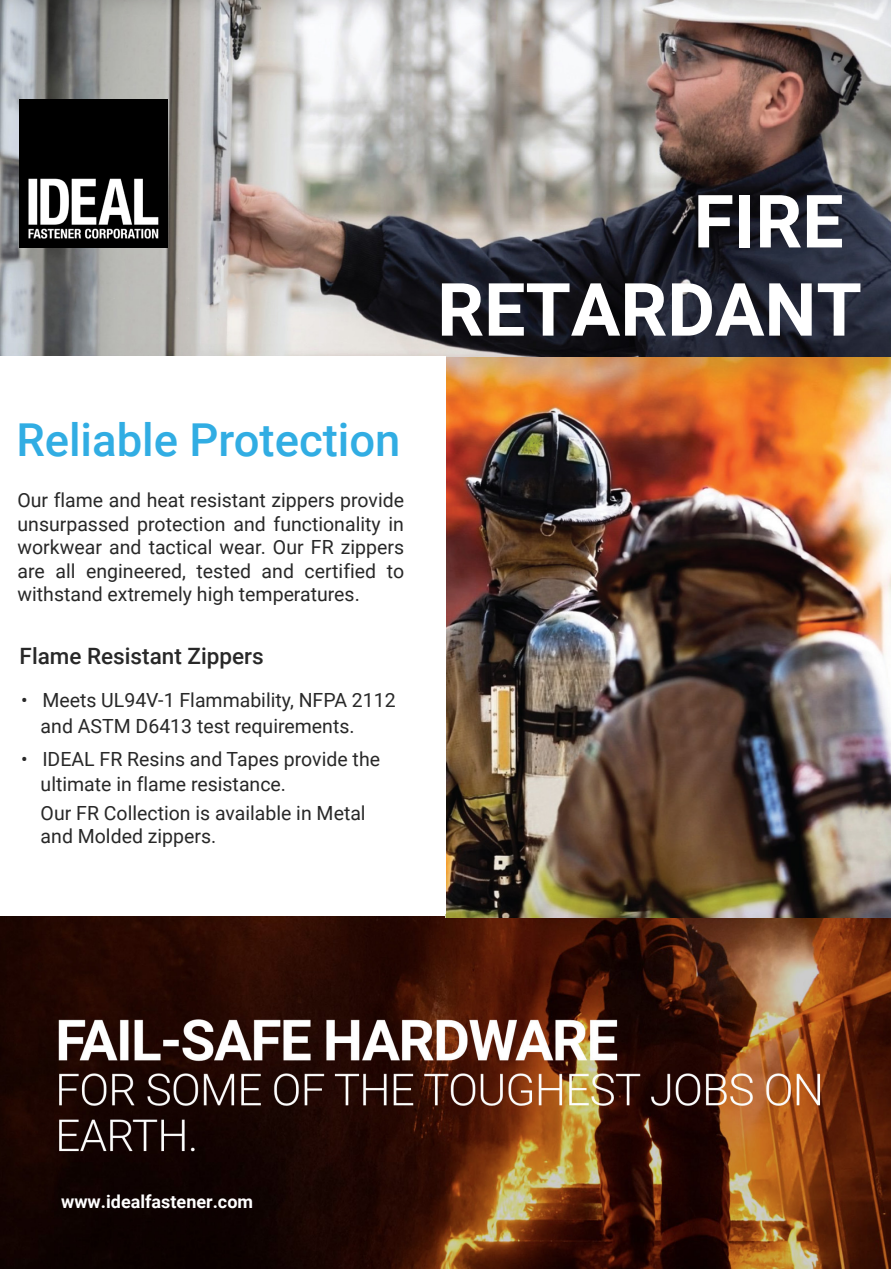
<style>
.page{position:relative;width:891px;height:1269px;background:#fff}
.page>*{position:absolute;margin:0;border:0;box-sizing:border-box;transform-origin:0 0}
.t1{font:700 73.5px/88.2px "Roboto";color:#fff;text-align:right}
.t2{font:500 45.45px "Roboto";color:#31ade3}
.t3{font:500 22.5px "Roboto";color:#282828}
.t4{font:19.5px/23.4px "Roboto";color:#282828}
.t5{font:700 18px "Roboto";color:#fff}
</style>
<div class="page">
<img style="left:0;top:917px;width:891px;height:352px">
<img style="left:445px;top:357px;width:446px;height:561px">
<img style="left:0;top:0;width:891px;height:357px">
<div style="left:0;top:357px;width:446px;height:557px;background:#fff"></div>
<img style="left:20px;top:100px;width:147px;height:147px">
<h2 class="t2" style="left:16px;top:408px;width:386px">Reliable Protection</h2>
<p class="t4" style="left:17px;top:488px;width:388px;text-align:justify">Our flame and heat resistant zippers provide unsurpassed protection and functionality in workwear and tactical wear. Our FR zippers are all engineered, tested and certified to withstand extremely high temperatures.</p>
<p class="t3" style="left:20px;top:640px;width:246px">Flame Resistant Zippers</p>
<p class="t4" style="left:41px;top:687px;width:357px;line-height:25.5px;text-indent:-19px">• Meets UL94V-1 Flammability, NFPA 2112 and ASTM D6413 test requirements.</p>
<p class="t4" style="left:41px;top:745px;width:341px;line-height:25.5px;text-indent:-19px">• IDEAL FR Resins and Tapes provide the ultimate in flame resistance.</p>
<p class="t4" style="left:41px;top:800px;width:327px">Our FR Collection is available in Metal and Molded zippers.</p>
<h1 class="t1" style="left:437px;top:174px;width:426px">FIRE<br>RETARDANT</h1>
<p class="t5" style="left:61px;top:1189px;width:193px">www.idealfastener.com</p>
</div>
